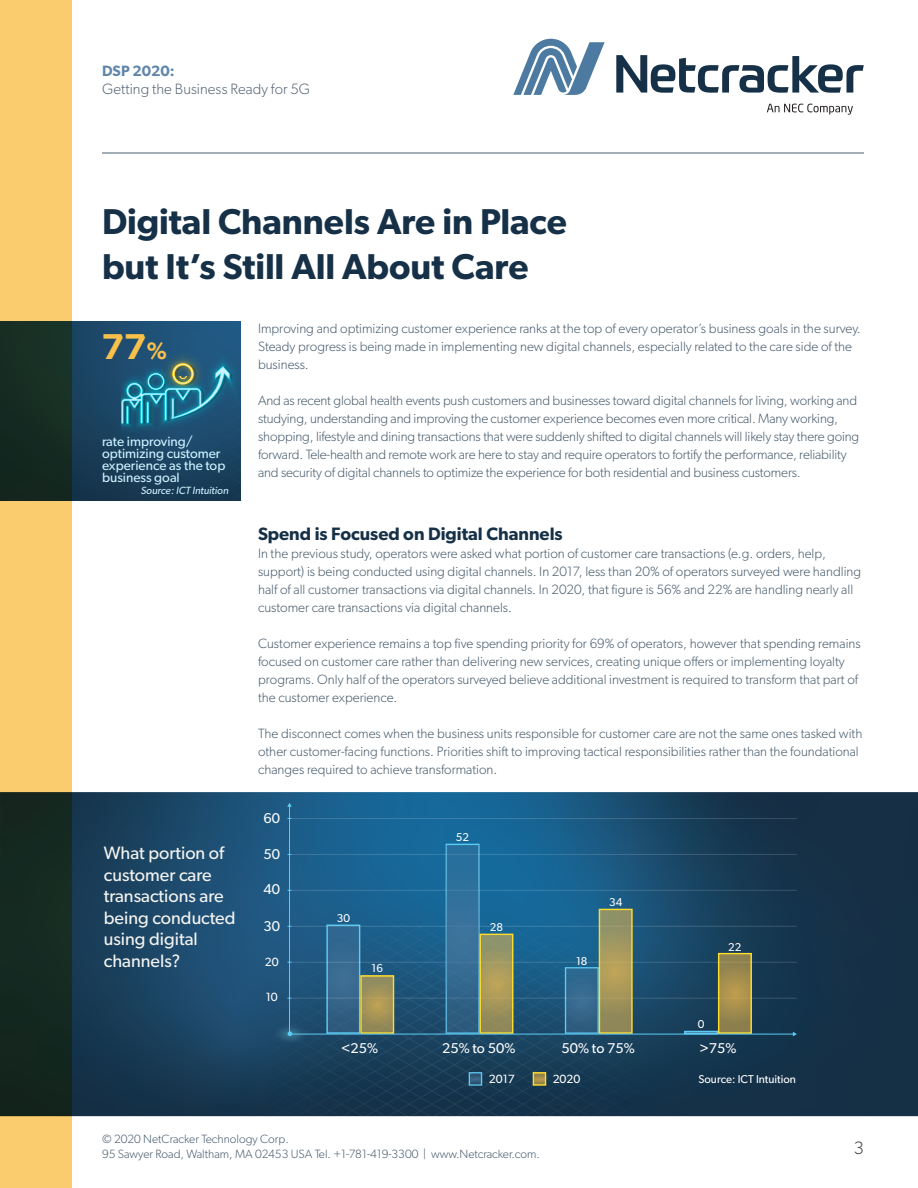
<style>
.page{position:relative;width:918px;height:1188px;background:#fff}
.page>*{position:absolute;margin:0;border:0;box-sizing:border-box;transform-origin:0 0}
.t1{font:600 36px/45px "Gibson";letter-spacing:-.005em;color:#163147}
.Body_9_12{font:600 36px "Gibson";color:#f9c04a}
.Body_9_12-2{font:18px/21.6px "Gibson";color:#f3f3ef}
.H2_14_18{font:600 18px "Gibson";color:#163147}
.t2{font:300 18px "Gibson";color:#3e3e3f}
.t3{font:300 15px "Gibson";letter-spacing:.005em;color:#566575}
.t4{font:600 15px "Gibson";letter-spacing:-.005em;color:#6086aa}
.t5{font:14.25px "Gibson";color:#fff}
.Body_9_12-3{font:300 13.5px/18px "Gibson";color:#465a6b}
.Body_9_12-4{font:13.5px/12px "Gibson";color:#ccf1ff}
.t6{font:300 12px/14.4px "Gibson";color:#465a6b}
.t7{font:12px "Gibson";color:#fff}
.t8{font:11.4px "Gibson";color:#fff}
.Body_9_12-5{font:italic 10.5px "Gibson";color:#ccf1ff}
.s1{font-size:24px}
</style>
<div class="page">
<svg style="left:72px;top:792px;width:846px;height:324px;background:#173c58"></svg>
<svg style="left:72px;top:808px;width:366px;height:6px;background:#195279"></svg>
<svg style="left:72px;top:814px;width:355px;height:7px;background:#195177"></svg>
<svg style="left:72px;top:821px;width:343px;height:195px;background:#194c70"></svg>
<svg style="left:78px;top:828px;width:326px;height:188px;background:#1c4d71"></svg>
<svg style="left:211px;top:937px;width:102px;height:79px;background:#20537a"></svg>
<svg style="left:438px;top:807px;width:420px;height:209px;background:#16405e"></svg>
<svg style="left:347px;top:859px;width:420px;height:157px;background:#19567d"></svg>
<svg style="left:72px;top:321px;width:169px;height:179px;background:#20516f"></svg>
<div style="left:328px;top:926px;width:31px;height:106px;background:#356890"></div>
<div style="left:326px;top:925px;width:34px;height:109px;border:1px solid #5dccf5"></div>
<div style="left:446px;top:844px;width:34px;height:190px;border:1px solid #5dccf5"></div>
<div style="left:565px;top:967px;width:34px;height:67px;border:1px solid #5dccf5"></div>
<hr style="left:292px;top:998px;width:505px;height:1px;background:#fff">
<hr style="left:292px;top:962px;width:505px;height:1px;background:#fff">
<hr style="left:292px;top:926px;width:505px;height:1px;background:#fff">
<hr style="left:292px;top:890px;width:505px;height:1px;background:#fff">
<hr style="left:292px;top:854px;width:505px;height:1px;background:#fff">
<hr style="left:292px;top:818px;width:505px;height:1px;background:#fff">
<svg style="left:362px;top:977px;width:30px;height:39px"></svg>
<svg style="left:482px;top:936px;width:29px;height:80px;background:#a29860"></svg>
<svg style="left:601px;top:911px;width:30px;height:105px;background:#a2975e"></svg>
<svg style="left:720px;top:955px;width:30px;height:61px;background:#a18c4e"></svg>
<hr style="left:289px;top:806px;width:1px;height:229px;background:#5dccf5">
<svg style="left:287px;top:803px;width:5px;height:4px"></svg>
<div style="left:447px;top:845px;width:31px;height:187px;background:linear-gradient(to bottom,#2e75a4,#386587)"></div>
<div style="left:566px;top:969px;width:31px;height:63px;background:#356990"></div>
<div style="left:360px;top:975px;width:34px;height:59px;border:1px solid #ffdc2b"></div>
<div style="left:480px;top:934px;width:33px;height:100px;border:1px solid #ffdc2b"></div>
<div style="left:599px;top:909px;width:34px;height:125px;border:1px solid #ffdc2b"></div>
<div style="left:718px;top:953px;width:34px;height:81px;border:1px solid #ffdc2b"></div>
<svg style="left:72px;top:1016px;width:792px;height:100px;background:#1d3e55"></svg>
<svg style="left:0;top:0;width:72px;height:1188px;background:#98874d"></svg>
<hr style="left:102px;top:153px;width:762px;height:1px;background:#a3adb5">
<svg style="left:616px;top:55px;width:248px;height:38px"></svg>
<svg style="left:513px;top:39px;width:92px;height:56px"></svg>
<svg style="left:767px;top:104px;width:86px;height:11px"></svg>
<p class="t4" style="left:102px;top:62px;width:74px">DSP 2020:</p>
<p class="t3" style="left:102px;top:80px;width:210px">Getting the Business Ready for 5G</p>
<p class="t1" style="left:102px;top:198px;width:466px">Digital Channels Are in Place but It’s Still All About Care</p>
<p class="Body_9_12" style="left:101px;top:325px;width:67px">77<span class="s1">%</span></p>
<p class="Body_9_12-4" style="left:102px;top:435px;width:125px">rate improving/ optimizing customer experience as the top business goal</p>
<p class="Body_9_12-5" style="left:141px;top:484px;width:89px">Source: ICT Intuition</p>
<p class="Body_9_12-2" style="left:104px;top:842px;width:122px">What portion of customer care transactions are</p>
<p class="Body_9_12-2" style="left:104px;top:907px;width:133px">being conducted using digital channels?</p>
<p class="Body_9_12-3" style="left:258px;top:319px;width:604px">Improving and optimizing customer experience ranks at the top of every operator’s business goals in the survey.<br>Steady progress is being made in implementing new digital channels, especially related to the care side of the business.</p>
<p class="Body_9_12-3" style="left:258px;top:391px;width:603px">And as recent global health events push customers and businesses toward digital channels for living, working and studying, understanding and improving the customer experience becomes even more critical. Many working, shopping, lifestyle and dining transactions that were suddenly shifted to digital channels will likely stay there going forward. Tele-health and remote work are here to stay and require operators to fortify the performance, reliability and security of digital channels to optimize the experience for both residential and business customers.</p>
<p class="H2_14_18" style="left:258px;top:523px;width:306px">Spend is Focused on Digital Channels</p>
<p class="Body_9_12-3" style="left:258px;top:544px;width:605px">In the previous study, operators were asked what portion of customer care transactions (e.g. orders, help, support) is being conducted using digital channels. In 2017, less than 20% of operators surveyed were handling half of all customer transactions via digital channels. In 2020,бthat figure is 56% and 22% are handling nearly all customer care transactions via digital channels.</p>
<p class="Body_9_12-3" style="left:258px;top:634px;width:604px">Customer experience remains a top five spending priority for 69% of operators, however that spending remains focused on customer care rather than delivering new services, creating unique offers or implementing loyalty programs. Only half of the operators surveyed believe additional investment is required to transform that part of the customer experience.</p>
<p class="Body_9_12-3" style="left:258px;top:724px;width:606px">The disconnect comes when the business units responsible for customer care are not the same ones tasked with other customer-facing functions. Priorities shift to improving tactical responsibilities rather than the foundational changes required to achieve transformation.</p>
<p class="t5" style="left:263px;top:809px;width:18px">60</p>
<p class="t5" style="left:263px;top:846px;width:18px">50</p>
<p class="t5" style="left:263px;top:881px;width:18px">40</p>
<p class="t5" style="left:263px;top:917px;width:18px">30</p>
<p class="t7" style="left:265px;top:955px;width:15px">20</p>
<p class="t7" style="left:266px;top:990px;width:14px">10</p>
<p class="t8" style="left:337px;top:911px;width:15px">30</p>
<p class="t8" style="left:371px;top:962px;width:13px">16</p>
<p class="t8" style="left:456px;top:831px;width:15px">52</p>
<p class="t8" style="left:490px;top:921px;width:15px">28</p>
<p class="t8" style="left:576px;top:954px;width:13px">18</p>
<p class="t8" style="left:609px;top:896px;width:15px">34</p>
<p class="t8" style="left:728px;top:940px;width:15px">22</p>
<p class="t8" style="left:698px;top:1017px;width:8px">0</p>
<p class="t5" style="left:341px;top:1040px;width:38px">&lt;25%</p>
<p class="t5" style="left:442px;top:1040px;width:75px">25% to 50%</p>
<p class="t5" style="left:562px;top:1040px;width:75px">50% to 75%</p>
<p class="t5" style="left:699px;top:1040px;width:38px">&gt;75%</p>
<p class="t7" style="left:489px;top:1071px;width:27px">2017</p>
<p class="t7" style="left:553px;top:1071px;width:29px">2020</p>
<p class="t8" style="left:699px;top:1072px;width:99px">Source: ICT Intuition</p>
<p class="t6" style="left:102px;top:1132px;width:439px">© 2020 NetCracker Technology Corp.<br>95 Sawyer Road, Waltham, MA 02453 USA Tel. +1-781-419-3300 | www.Netcracker.com.</p>
<h2 class="t2" style="left:854px;top:1137px;width:12px">3</h2>
</div>
